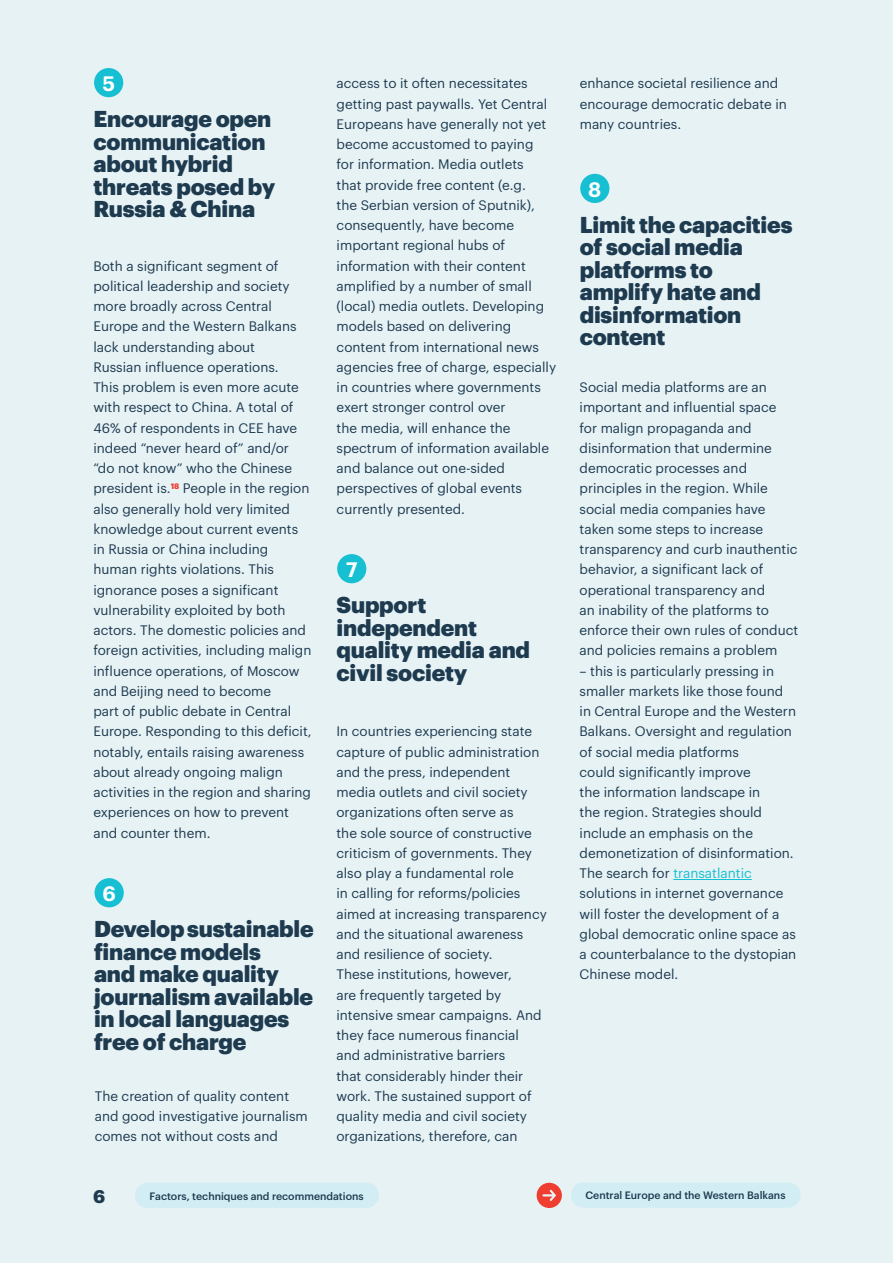
<style>
.page{position:relative;width:893px;height:1263px;background:#e7f2f5}
.page>*{position:absolute;margin:0;border:0;box-sizing:border-box;transform-origin:0 0}
.t1{font:900 22.5px/22.5px "Graphik";letter-spacing:-.01em;color:#1d3a4f}
.t2{font:600 20.55px "Graphik";color:#fff}
.t3{font:700 18px "Graphik";color:#1d3a4f}
.t4{font:13.5px/20.2px "Graphik";color:#1d3a4f}
.t5{font:500 10.5px "Graphik";color:#1d3a4f}
.s1{color:#17bfd2}
</style>
<div class="page">
<div style="left:571px;top:1182px;width:229px;height:26px;background:#d2edf4;border-radius:13px"></div>
<div style="left:135px;top:1183px;width:244px;height:25px;background:#d2edf4;border-radius:13px"></div>
<div style="left:537px;top:1183px;width:25px;height:25px;background:#ef3e30;border-radius:50%"></div>
<svg style="left:542px;top:1190px;width:14px;height:11px"></svg>
<hr style="left:673px;top:879px;width:79px;height:1px;background:#17bfd2">
<div style="left:94px;top:68px;width:29px;height:29px;background:#17bfd2;border-radius:50%"></div>
<div style="left:337px;top:554px;width:29px;height:29px;background:#17bfd2;border-radius:50%"></div>
<div style="left:580px;top:174px;width:29px;height:29px;background:#17bfd2;border-radius:50%"></div>
<div style="left:95px;top:878px;width:29px;height:29px;background:#17bfd2;border-radius:50%"></div>
<h2 class="t2" style="left:102px;top:68px;width:14px">5</h2>
<h1 class="t1" style="left:94px;top:106px;width:183px">Encourage open communication about hybrid threats posed by<br>Russia &amp; China</h1>
<p class="t4" style="left:93px;top:254px;width:220px">Both a significant segment of political leadership and society more broadly across Central<br>Europe and the Western Balkans lack understanding about<br>Russian influence operations.<br>This problem is even more acute with respect to China. A total of<br>46% of respondents in CEE have indeed “never heard of” and/or “do not know” who the Chinese president is.<sup>18</sup> People in the region also generally hold very limited knowledge about current events in Russia or China including human rights violations. This ignorance poses a significant vulnerability exploited by both actors. The domestic policies and foreign activities, including malign influence operations, of Moscow and Beijing need to become<br>part of public debate in Central<br>Europe. Responding to this deficit, notably, entails raising awareness about already ongoing malign activities in the region and sharing experiences on how to prevent and counter them.</p>
<h2 class="t2" style="left:102px;top:878px;width:15px">6</h2>
<h1 class="t1" style="left:94px;top:916px;width:221px">Develop sustainable finance models<br>and make quality journalism available in local languages free of charge</h1>
<p class="t4" style="left:95px;top:1085px;width:215px">The creation of quality content and good investigative journalism comes not without costs and</p>
<p class="t4" style="left:337px;top:72px;width:221px">access to it often necessitates getting past paywalls. Yet Central<br>Europeans have generally not yet become accustomed to paying<br>for information. Media outlets<br>that provide free content (e.g.<br>the Serbian version of Sputnik), consequently, have become important regional hubs of information with their content amplified by a number of small (local) media outlets. Developing models based on delivering content from international news agencies free of charge, especially in countries where governments exert stronger control over<br>the media, will enhance the spectrum of information available and balance out one-sided perspectives of global events currently presented.</p>
<h2 class="t2" style="left:346px;top:554px;width:13px">7</h2>
<h1 class="t1" style="left:337px;top:592px;width:195px">Support independent quality media and civil society</h1>
<p class="t4" style="left:336px;top:720px;width:212px">In countries experiencing state capture of public administration and the press, independent media outlets and civil society organizations often serve as<br>the sole source of constructive criticism of governments. They also play a fundamental role<br>in calling for reforms/policies aimed at increasing transparency and the situational awareness and resilience of society.<br>These institutions, however,<br>are frequently targeted by intensive smear campaigns. And they face numerous financial<br>and administrative barriers<br>that considerably hinder their work. The sustained support of quality media and civil society organizations, therefore, can</p>
<p class="t4" style="left:580px;top:72px;width:209px">enhance societal resilience and encourage democratic debate in many countries.</p>
<h2 class="t2" style="left:588px;top:173px;width:15px">8</h2>
<h1 class="t1" style="left:580px;top:211px;width:214px">Limit the capacities of social media platforms to amplify hate and disinformation content</h1>
<p class="t4" style="left:580px;top:376px;width:220px">Social media platforms are an important and influential space<br>for malign propaganda and disinformation that undermine democratic processes and principles in the region. While social media companies have taken some steps to increase transparency and curb inauthentic behavior, a significant lack of operational transparency and<br>an inability of the platforms to enforce their own rules of conduct and policies remains a problem</p>
<p class="t4" style="left:580px;top:659px;width:218px">– this is particularly pressing in smaller markets like those found in Central Europe and the Western<br>Balkans. Oversight and regulation of social media platforms<br>could significantly improve<br>the information landscape in<br>the region. Strategies should include an emphasis on the demonetization of disinformation.<br>The search for <span class="s1">transatlantic </span>solutions in internet governance will foster the development of a global democratic online space as a counterbalance to the dystopian<br>Chinese model.</p>
<h3 class="t3" style="left:93px;top:1182px;width:14px">6</h3>
<p class="t5" style="left:150px;top:1188px;width:216px">Factors, techniques and recommendations</p>
<p class="t5" style="left:585px;top:1187px;width:202px">Central Europe and the Western Balkans</p>
</div>
